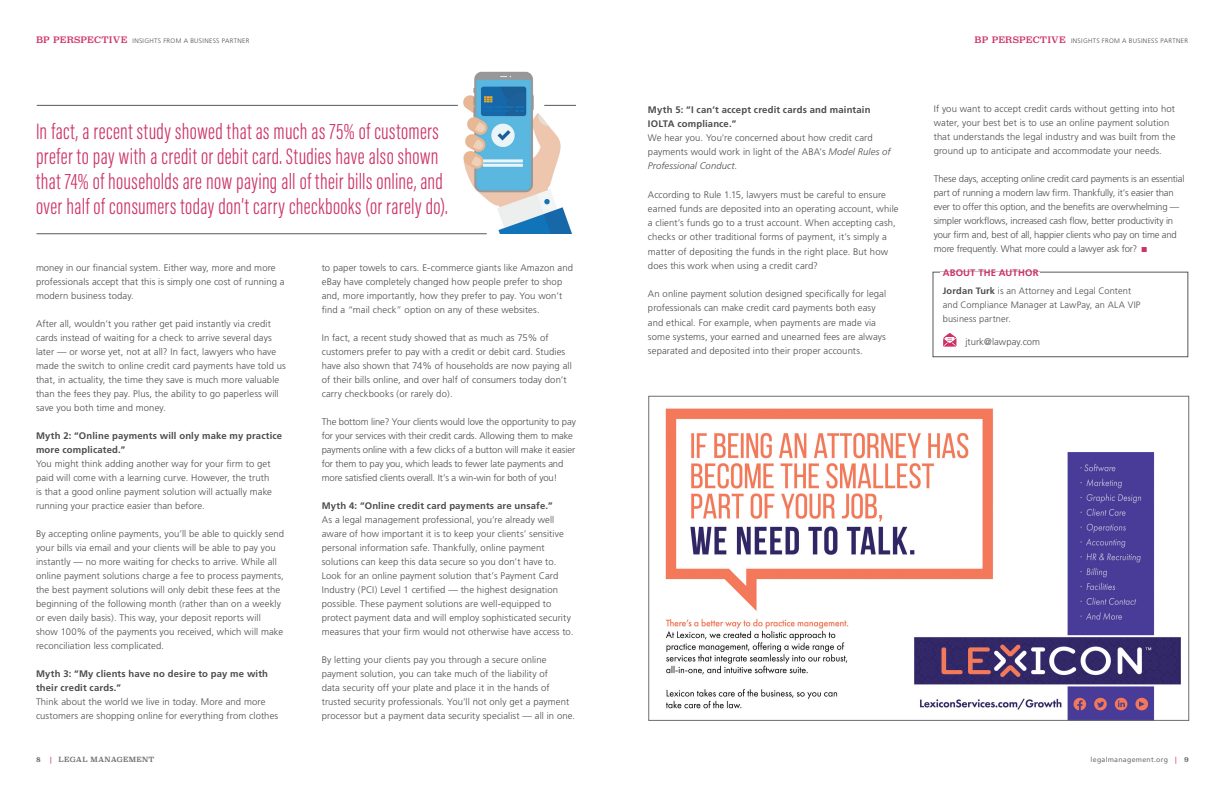
<style>
.page{position:relative;width:1224px;height:792px;background:#fff}
.page>*{position:absolute;margin:0;border:0;box-sizing:border-box;transform-origin:0 0}
.t1{font:300 23px/25px "Acumin Pro Extra Cond";letter-spacing:.015em;color:#cd3267}
.t2{font:300 9.5px/14px "Frutiger";letter-spacing:.01em;color:#4b4c4d}
.t3{font:300 9.5px/14px "Frutiger";letter-spacing:-.015em;color:#4b4c4d}
.t4{font:300 9.5px/14px "Frutiger";letter-spacing:-.01em;color:#4b4c4d}
.t5{font:700 9.5px/14px "Frutiger";letter-spacing:.015em;color:#4b4c4d}
.t6{font:700 9.5px "Frutiger";letter-spacing:.015em;color:#cd3267}
.t7{font:300 9.2px/14px "Frutiger";letter-spacing:.01em;color:#4b4c4d}
.t8{font:7px "Frutiger";letter-spacing:.035em;color:#6d6e70}
.t9{font:7px "Superclarendon";letter-spacing:.035em;color:#6d6e70}
.t10{font:700 7px "Superclarendon";color:#6d6e70}
.t11{font:300 6.6px "Frutiger";letter-spacing:.05em;color:#4b4c4d}
.s1{font-family:"Superclarendon Rg";font-weight:400;font-size:8.9px;color:#cd3267}
.s2{font-style:italic}
.s3{font-weight:700}
.s4{font-family:"Frutiger";color:#cd3267}
.s5{color:#cd3267}
.s6{font-family:"Superclarendon";font-weight:700}
</style>
<div class="page">
<img style="left:441px;top:71px;width:135px;height:163px">
<hr style="left:37px;top:234px;width:450px;height:1px;background:#57585a">
<hr style="left:37px;top:105px;width:421px;height:1px;background:#57585a">
<hr style="left:544px;top:105px;width:32px;height:1px;background:#57585a">
<div style="left:933px;top:272px;width:255px;height:85px;border:1px solid #57585a"></div>
<div style="left:941px;top:272px;width:99px;height:11px;background:#fff"></div>
<svg style="left:943px;top:333px;width:13px;height:14px"></svg>
<img style="left:665px;top:408px;width:516px;height:311px">
<p class="t11" style="left:36px;top:37px;width:215px"><span class="s1">BP PERSPECTIVE</span> INSIGHTS FROM A BUSINESS PARTNER</p>
<p class="t1" style="left:36px;top:119px;width:413px">In fact, a recent study showed that as much as 75% of customers prefer to pay with a credit or debit card. Studies have also shown that 74% of households are now paying all of their bills online, and over half of consumers today don’t carry checkbooks (or rarely do).</p>
<p class="t2" style="left:36px;top:261px;width:250px">money in our financial system. Either way, more and more professionals accept that this is simply one cost of running a modern business today.</p>
<p class="t2" style="left:36px;top:317px;width:251px">After all, wouldn’t you rather get paid instantly via credit cards instead of waiting for a check to arrive several days later — or worse yet, not at all? In fact, lawyers who have made the switch to online credit card payments have told us that, in actuality, the time they save is much more valuable than the fees they pay. Plus, the ability to go paperless will save you both time and money.</p>
<p class="t5" style="left:36px;top:429px;width:248px">Myth 2: “Online payments will only make my practice more complicated.”</p>
<p class="t2" style="left:36px;top:457px;width:238px">You might think adding another way for your firm to get paid will come with a learning curve. However, the truth is that a good online payment solution will actually make running your practice easier than before.</p>
<p class="t2" style="left:36px;top:527px;width:250px">By accepting online payments, you’ll be able to quickly send your bills via email and your clients will be able to pay you instantly — no more waiting for checks to arrive. While all online payment solutions charge a fee to process payments, the best payment solutions will only debit these fees at the beginning of the following month (rather than on a weekly or even daily basis). This way, your deposit reports will show 100% of the payments you received, which will make reconciliation less complicated.</p>
<p class="t5" style="left:36px;top:667px;width:234px">Myth 3: “My clients have no desire to pay me with their credit cards.”</p>
<p class="t2" style="left:36px;top:695px;width:244px">Think about the world we live in today. More and more customers are shopping online for everything from clothes</p>
<p class="t2" style="left:322px;top:261px;width:253px">to paper towels to cars. E-commerce giants like Amazon and eBay have completely changed how people prefer to shop and, more importantly, how they prefer to pay. You won’t find a “mail check” option on any of these websites.</p>
<p class="t2" style="left:322px;top:331px;width:252px">In fact, a recent study showed that as much as 75% of customers prefer to pay with a credit or debit card. Studies have also shown that 74% of households are now paying all of their bills online, and over half of consumers today don’t carry checkbooks (or rarely do).</p>
<p class="t4" style="left:322px;top:415px;width:256px">The bottom line? Your clients would love the opportunity to pay for your services with their credit cards. Allowing them to make payments online with a few clicks of a button will make it easier for them to pay you, which leads to fewer late payments and more satisfied clients overall. It’s a win-win for both of you!</p>
<p class="t5" style="left:322px;top:499px;width:232px">Myth 4: “Online credit card payments are unsafe.”</p>
<p class="t2" style="left:322px;top:513px;width:253px">As a legal management professional, you’re already well aware of how important it is to keep your clients’ sensitive personal information safe. Thankfully, online payment solutions can keep this data secure so you don’t have to.<br>Look for an online payment solution that’s Payment Card Industry (PCI) Level 1 certified — the highest designation possible. These payment solutions are well-equipped to protect payment data and will employ sophisticated security measures that your firm would not otherwise have access to.</p>
<p class="t2" style="left:322px;top:653px;width:255px">By letting your clients pay you through a secure online payment solution, you can take much of the liability of<br>data security off your plate and place it in the hands of trusted security professionals. You’ll not only get a payment processor but a payment data security specialist — all in one.</p>
<p class="t5" style="left:648px;top:102px;width:224px">Myth 5: “I can’t accept credit cards and maintain<br>IOLTA compliance.”</p>
<p class="t2" style="left:648px;top:131px;width:244px">We hear you. You’re concerned about how credit card payments would work in light of the ABA’s <span class="s2">Model Rules of<br>Professional Conduct.</span></p>
<p class="t2" style="left:648px;top:187px;width:252px">According to Rule 1.15, lawyers must be careful to ensure earned funds are deposited into an operating account, while a client’s funds go to a trust account. When accepting cash, checks or other traditional forms of payment, it’s simply a matter of depositing the funds in the right place. But how does this work when using a credit card?</p>
<p class="t2" style="left:648px;top:287px;width:240px">An online payment solution designed specifically for legal professionals can make credit card payments both easy and ethical. For example, when payments are made via some systems, your earned and unearned fees are always separated and deposited into their proper accounts.</p>
<p class="t11" style="left:975px;top:37px;width:215px"><span class="s1">BP PERSPECTIVE</span> INSIGHTS FROM A BUSINESS PARTNER</p>
<p class="t2" style="left:934px;top:102px;width:243px">If you want to accept credit cards without getting into hot water, your best bet is to use an online payment solution that understands the legal industry and was built from the ground up to anticipate and accommodate your needs.</p>
<p class="t3" style="left:934px;top:172px;width:252px">These days, accepting online credit card payments is an essential part of running a modern law firm. Thankfully, it’s easier than ever to offer this option, and the benefits are overwhelming — simpler workflows, increased cash flow, better productivity in your firm and, best of all, happier clients who pay on time and more frequently. What more could a lawyer ask for?</p>
<p class="t6" style="left:943px;top:267px;width:97px">ABOUT THE AUTHOR</p>
<p class="t7" style="left:943px;top:284px;width:199px"><span class="s3">Jordan Turk</span> is an Attorney and Legal Content and Compliance Manager at LawPay, an ALA VIP business partner.</p>
<p class="t2" style="left:966px;top:334px;width:76px">jturk@lawpay.com</p>
<p class="t10" style="left:36px;top:754px;width:6px">8</p>
<p class="t9" style="left:50px;top:754px;width:106px"><span class="s4">|</span> LEGAL MANAGEMENT</p>
<p class="t8" style="left:1091px;top:755px;width:100px">legalmanagement.org <span class="s5">|</span> <span class="s6">9</span></p>
</div>
